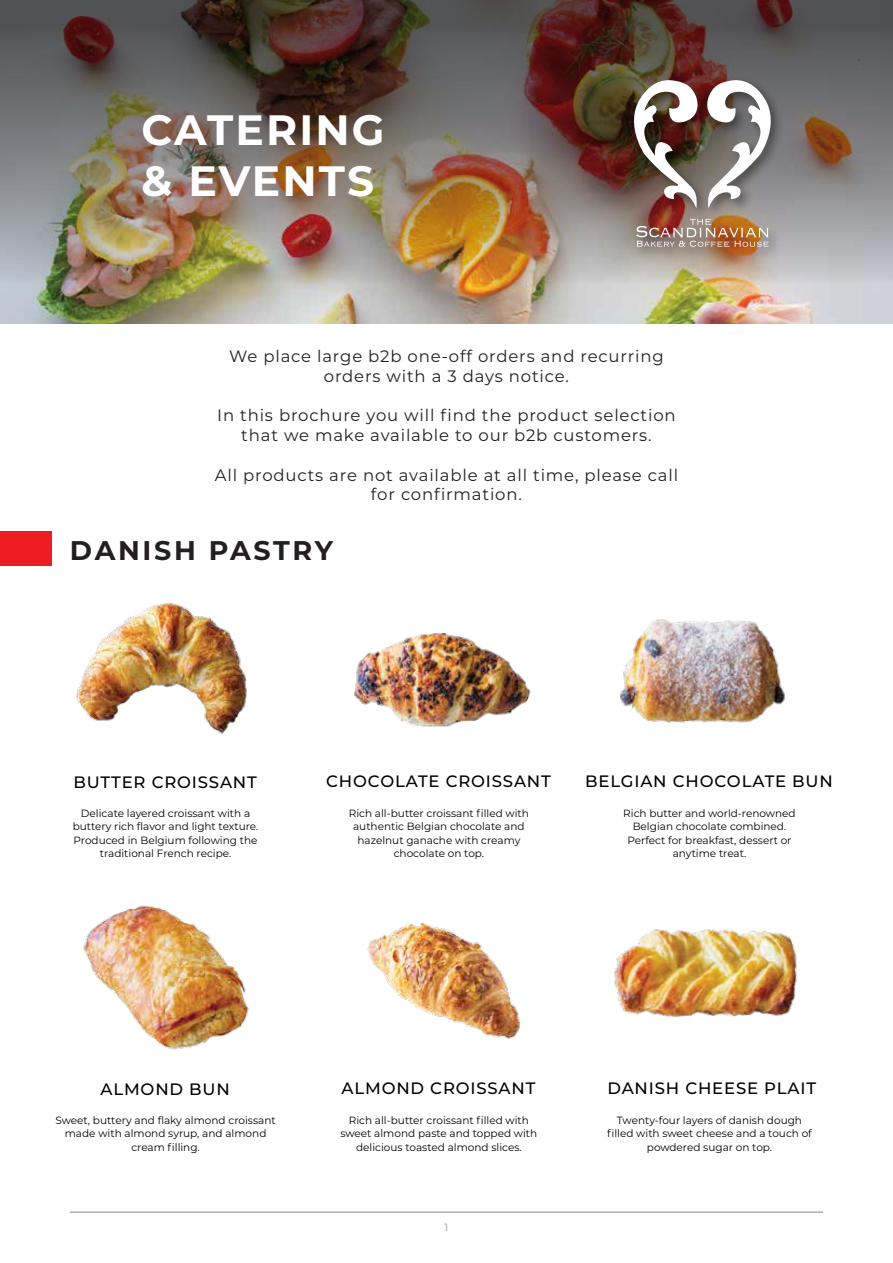
<style>
.page{position:relative;width:893px;height:1263px;background:#fff}
.page>*{position:absolute;margin:0;border:0;box-sizing:border-box;transform-origin:0 0}
.t1{font:700 42.45px/50.8px "Montserrat";letter-spacing:.05em;color:#fff}
.t2{font:700 27px "Montserrat";letter-spacing:.1em;color:#231f20}
.t3{font:16.5px/19.8px "Montserrat";letter-spacing:.05em;color:#231f20;text-align:center}
.t4{font:500 16.5px "Montserrat";letter-spacing:.05em;color:#010101}
.t5{font:10.5px/13.5px "Montserrat";color:#010101;text-align:center}
.t6{font:10.5px "Montserrat";color:#939598}
</style>
<div class="page">
<img style="left:0;top:302px;width:893px;height:21px">
<img style="left:0;top:0;width:893px;height:302px">
<img style="left:625px;top:71px;width:163px;height:193px">
<img style="left:621px;top:79px;width:78px;height:129px">
<svg style="left:705px;top:79px;width:79px;height:129px"></svg>
<img style="left:636px;top:219px;width:133px;height:28px">
<img style="left:76px;top:603px;width:171px;height:131px">
<img style="left:354px;top:632px;width:177px;height:95px">
<img style="left:620px;top:619px;width:166px;height:104px">
<img style="left:83px;top:905px;width:166px;height:145px">
<img style="left:367px;top:922px;width:154px;height:117px">
<img style="left:614px;top:929px;width:183px;height:89px">
<hr style="left:70px;top:1211px;width:753px;height:2px;background:#939598">
<div style="left:0;top:531px;width:51px;height:35px;background:#ed1d24"></div>
<h1 class="t1" style="left:141px;top:102px;width:245px">CATERING &amp; EVENTS</h1>
<h3 class="t3" style="left:229px;top:345px;width:436px">We place large b2b one-off orders and recurring orders with a 3 days notice.</h3>
<h3 class="t3" style="left:217px;top:405px;width:460px">In this brochure you will find the product selection that we make available to our b2b customers.</h3>
<h3 class="t3" style="left:215px;top:464px;width:465px">All products are not available at all time, please call for confirmation.</h3>
<h2 class="t2" style="left:70px;top:531px;width:265px">DANISH PASTRY</h2>
<h3 class="t4" style="left:74px;top:770px;width:185px">BUTTER CROISSANT</h3>
<p class="t5" style="left:73px;top:806px;width:187px">Delicate layered croissant with a buttery rich flavor and light texture.<br>Produced in Belgium following the traditional French recipe.</p>
<h3 class="t4" style="left:326px;top:770px;width:226px">CHOCOLATE CROISSANT</h3>
<p class="t5" style="left:349px;top:806px;width:182px">Rich all-butter croissant filled with authentic Belgian chocolate and hazelnut ganache with creamy chocolate on top.</p>
<h3 class="t4" style="left:585px;top:770px;width:249px">BELGIAN CHOCOLATE BUN</h3>
<p class="t5" style="left:623px;top:806px;width:174px">Rich butter and world-renowned<br>Belgian chocolate combined.<br>Perfect for breakfast, dessert or anytime treat.</p>
<h3 class="t4" style="left:101px;top:1077px;width:131px">ALMOND BUN</h3>
<p class="t5" style="left:56px;top:1113px;width:222px">Sweet, buttery and flaky almond croissant made with almond syrup, and almond cream filling.</p>
<h3 class="t4" style="left:342px;top:1077px;width:195px">ALMOND CROISSANT</h3>
<p class="t5" style="left:340px;top:1113px;width:198px">Rich all-butter croissant filled with sweet almond paste and topped with delicious toasted almond slices.</p>
<p class="t6" style="left:445px;top:1220px;width:5px">1</p>
<h3 class="t4" style="left:607px;top:1077px;width:210px">DANISH CHEESE PLAIT</h3>
<p class="t5" style="left:607px;top:1113px;width:206px">Twenty-four layers of danish dough filled with sweet cheese and a touch of powdered sugar on top.</p>
</div>
